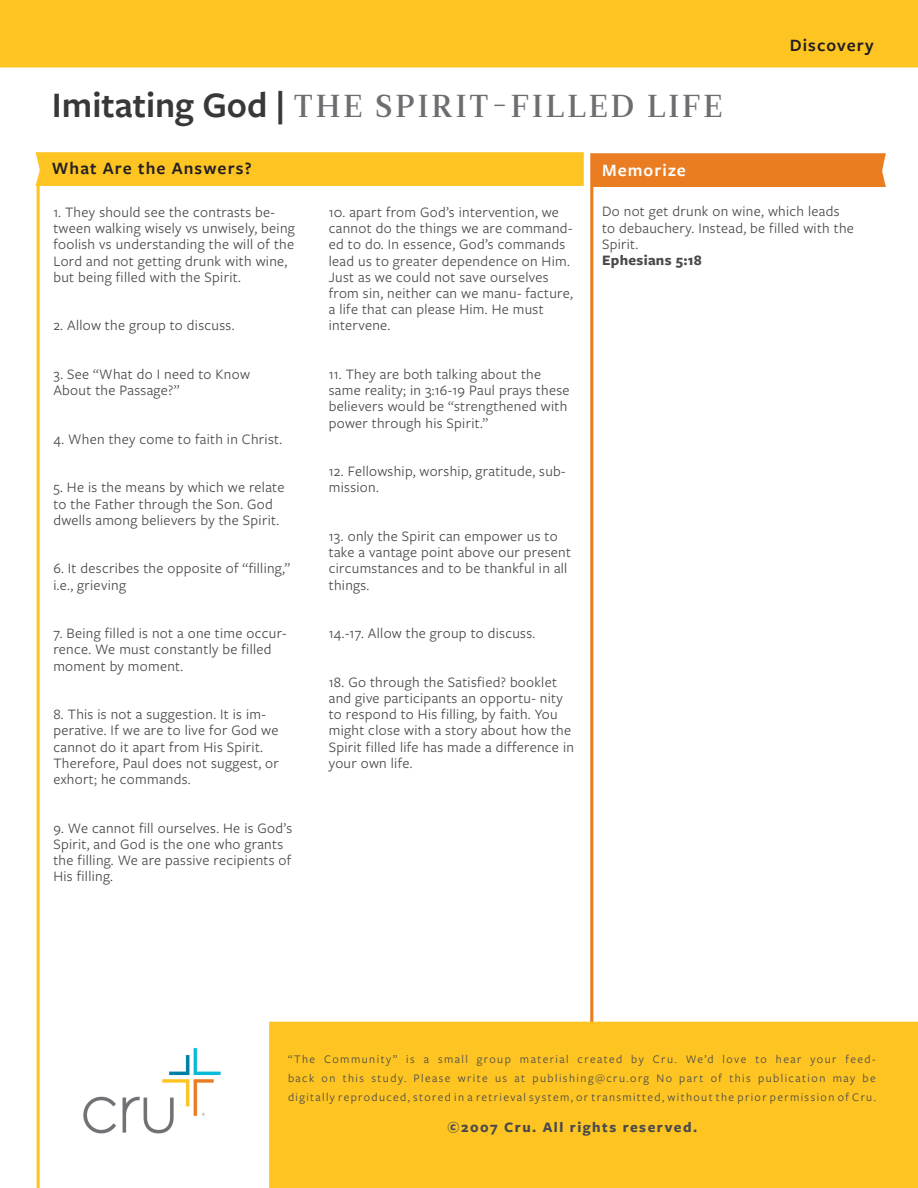
<style>
.page{position:relative;width:918px;height:1188px;background:#fff}
.page>*{position:absolute;margin:0;border:0;box-sizing:border-box;transform-origin:0 0}
.t1{font:31.65px "Leitura Roman 3";letter-spacing:.095em;color:#6c6d70}
.t2{font:600 18px "Freight Sans Pro";letter-spacing:.06em;color:#231f20}
.t3{font:600 18px "Freight Sans Pro";letter-spacing:.06em;color:#fff}
.t4{font:15px/16.2px "Freight Sans Pro";letter-spacing:.02em;color:#494a4b}
.t5{font:700 15px "Freight Sans Pro";letter-spacing:.1em;color:#494a4b}
.t6{font:700 15px "Freight Sans Pro";letter-spacing:.02em;color:#494a4b}
.t7{font:12px/19.2px "Freight Sans Pro";letter-spacing:.12em;color:#494a4b}
.s1{font-family:"Freight Sans Pro";font-weight:600;font-size:37.2px;color:#383839}
</style>
<div class="page">
<img style="left:0;top:0;width:918px;height:1188px">
<p class="t1" style="left:52px;top:85px;width:672px"><span class="s1">Imitating God |</span> THE SPIRIT-FILLED LIFE</p>
<p class="t2" style="left:790px;top:33px;width:85px">Discovery</p>
<p class="t2" style="left:52px;top:156px;width:201px">What Are the Answers?</p>
<p class="t3" style="left:602px;top:158px;width:85px">Memorize</p>
<p class="t4" style="left:53px;top:203px;width:243px">1. They should see the contrasts be&shy;tween walking wisely vs unwisely, being foolish vs understanding the will of the Lord and not getting drunk with wine, but being filled with the Spirit.</p>
<p class="t4" style="left:53px;top:317px;width:183px">2. Allow the group to discuss.</p>
<p class="t4" style="left:53px;top:365px;width:198px">3. See “What do I need to Know</p>
<p class="t4" style="left:53px;top:382px;width:128px">About the Passage?”</p>
<p class="t4" style="left:53px;top:430px;width:230px">4. When they come to faith in Christ.</p>
<p class="t4" style="left:53px;top:479px;width:233px">5. He is the means by which we relate to the Father through the Son. God dwells among believers by the Spirit.</p>
<p class="t4" style="left:53px;top:560px;width:238px">6. It describes the opposite of “filling,” i.e., grieving</p>
<p class="t4" style="left:53px;top:625px;width:235px">7. Being filled is not a one time occur&shy;rence. We must constantly be filled moment by moment.</p>
<p class="t4" style="left:53px;top:706px;width:227px">8. This is not a suggestion. It is im&shy;perative. If we are to live for God we cannot do it apart from His Spirit.<br>Therefore, Paul does not suggest, or exhort; he commands.</p>
<p class="t4" style="left:53px;top:819px;width:240px">9. We cannot fill ourselves. He is God’s<br>Spirit, and God is the one who grants the filling. We are passive recipients of<br>His filling.</p>
<p class="t4" style="left:602px;top:203px;width:253px">Do not get drunk on wine, which leads to debauchery. Instead, be filled with the<br>Spirit.</p>
<p class="t6" style="left:602px;top:250px;width:101px">Ephesians 5:18</p>
<p class="t4" style="left:329px;top:203px;width:246px">10. apart from God’s intervention, we cannot do the things we are command&shy;ed to do. In essence, God’s commands lead us to greater dependence on Him.<br>Just as we could not save ourselves from sin, neither can we manu- facture, a life that can please Him. He must intervene.</p>
<p class="t4" style="left:329px;top:365px;width:242px">11. They are both talking about the same reality; in 3:16-19 Paul prays these believers would be “strengthened with power through his Spirit.”</p>
<p class="t4" style="left:329px;top:463px;width:238px">12. Fellowship, worship, gratitude, sub&shy;mission.</p>
<p class="t4" style="left:329px;top:527px;width:244px">13. only the Spirit can empower us to take a vantage point above our present circumstances and to be thankful in all things.</p>
<p class="t4" style="left:329px;top:625px;width:208px">14.-17. Allow the group to discuss.</p>
<p class="t4" style="left:329px;top:673px;width:247px">18. Go through the Satisfied? booklet and give participants an opportu- nity to respond to His filling, by faith. You might close with a story about how the Spirit filled life has made a difference in your own life.</p>
<p class="t7" style="left:288px;top:1049px;width:589px">“The Community” is a small group material created by Cru. We’d love to hear your feed&shy;back on this study. Please write us at publishing@cru.org No part of this publication may be</p>
<p class="t7" style="left:288px;top:1087px;width:589px">digitally reproduced, stored in a retrieval system, or transmitted, without the prior permission of Cru.</p>
<p class="t5" style="left:448px;top:1117px;width:251px">©2007 Cru. All rights reserved.</p>
</div>
